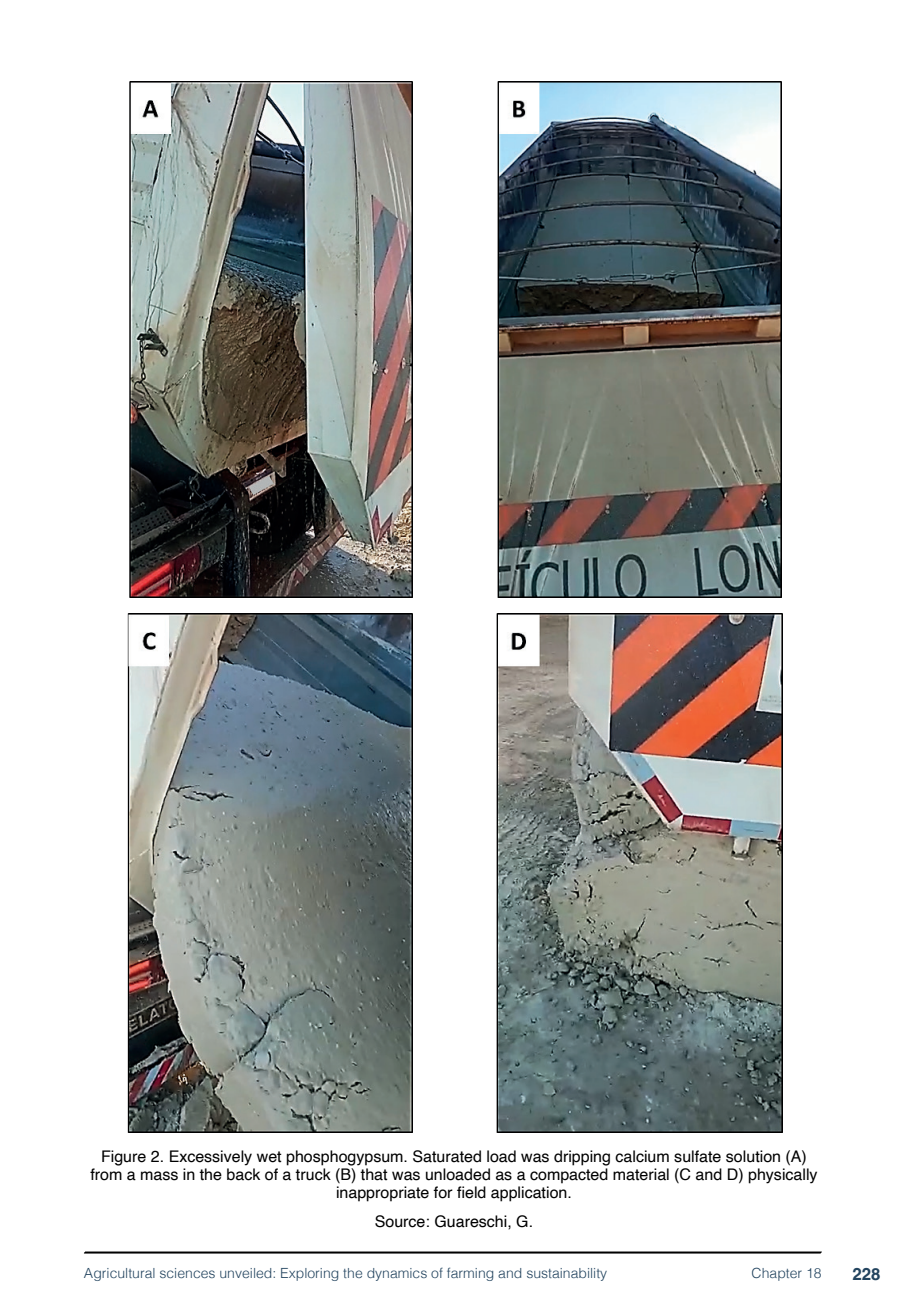
<style>
.page{position:relative;width:908px;height:1304px;background:#fff}
.page>*{position:absolute;margin:0;border:0;box-sizing:border-box;transform-origin:0 0}
.t1{font:700 16.8px "Helvetica";color:#23445f}
.imagens_graf_tab{font:16px/18px "Helvetica";color:#000;text-align:center}
.t2{font:300 14px "Helvetica";color:#23445f}
</style>
<div class="page">
<svg style="left:84px;top:1251px;width:737px;height:3px;background:#515151"></svg>
<img style="left:129px;top:82px;width:283px;height:515px">
<img style="left:497px;top:82px;width:284px;height:516px">
<img style="left:127px;top:614px;width:285px;height:518px">
<img style="left:496px;top:614px;width:285px;height:519px">
<p class="imagens_graf_tab" style="left:90px;top:1148px;width:728px">Figure 2. Excessively wet phosphogypsum. Saturated load was dripping calcium sulfate solution (A) from a mass in the back of a truck (B) that was unloaded as a compacted material (C and D) physically inappropriate for field application.</p>
<p class="imagens_graf_tab" style="left:374px;top:1213px;width:160px">Source: Guareschi, G.</p>
<p class="t2" style="left:84px;top:1261px;width:524px">Agricultural sciences unveiled: Exploring the dynamics of farming and sustainability</p>
<p class="t2" style="left:751px;top:1261px;width:72px">Chapter 18</p>
<p class="t1" style="left:851px;top:1264px;width:30px">228</p>
</div>
